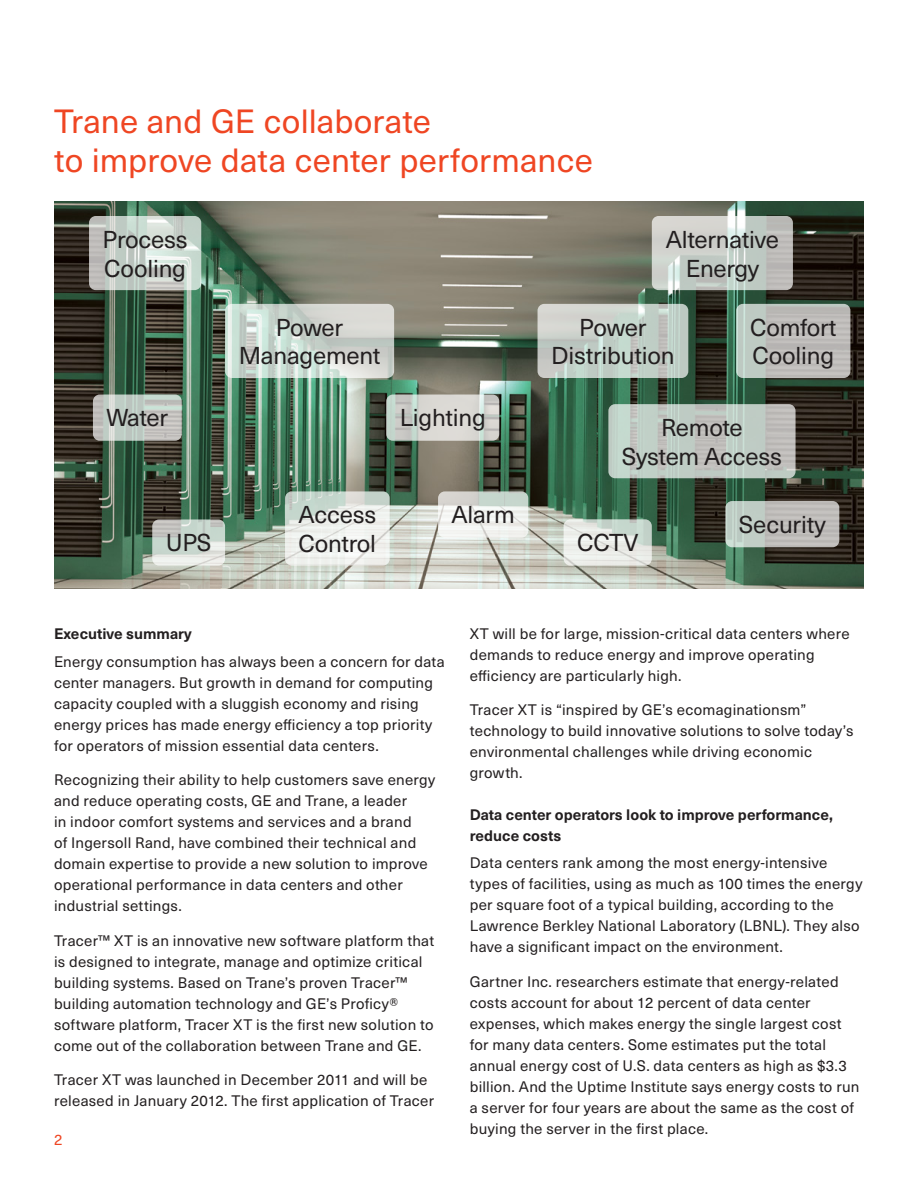
<style>
.page{position:relative;width:918px;height:1188px;background:#fff}
.page>*{position:absolute;margin:0;border:0;box-sizing:border-box;transform-origin:0 0}
.t1{font:33px/39px "Neue Haas Unica W1 G";letter-spacing:.005em;color:#ef4623}
.t2{font:24px/28.8px "Neue Haas Unica W1 G";letter-spacing:-.01em;color:#231f20;text-align:center}
.t3{font:15px/21px "Neue Haas Unica W1 G";letter-spacing:.015em;color:#231f20}
.t4{font:700 15px/21px "Neue Haas Unica W1 G";color:#231f20}
.t5{font:15px "Neue Haas Unica W1 G";color:#ef4623}
</style>
<div class="page">
<img style="left:54px;top:201px;width:810px;height:388px">
<svg style="left:89px;top:216px;width:112px;height:74px;background:#c8d1cb"></svg>
<svg style="left:93px;top:395px;width:89px;height:46px;background:#c1c8c2"></svg>
<svg style="left:152px;top:519px;width:73px;height:47px;background:#ced6cf"></svg>
<svg style="left:285px;top:491px;width:105px;height:75px;fill:#edeeeb"></svg>
<svg style="left:225px;top:304px;width:169px;height:74px;background:#cfd9d2"></svg>
<svg style="left:386px;top:395px;width:113px;height:46px;background:#d1d3ce"></svg>
<svg style="left:438px;top:491px;width:90px;height:47px"></svg>
<svg style="left:564px;top:519px;width:88px;height:47px;background:#dfe4df"></svg>
<svg style="left:652px;top:216px;width:141px;height:74px;background:#c8ccc8"></svg>
<svg style="left:538px;top:304px;width:150px;height:74px;background:#c5cfc8"></svg>
<div style="left:736px;top:304px;width:114px;height:74px;background:linear-gradient(to bottom,#bdbfbb,#bfc0bd);border-radius:7px"></div>
<svg style="left:608px;top:404px;width:188px;height:74px;background:#bec7c1"></svg>
<svg style="left:725px;top:501px;width:114px;height:46px;background:#bec1bd"></svg>
<h1 class="t1" style="left:54px;top:100px;width:540px">Trane and GE collaborate<br>to improve data center performance</h1>
<h2 class="t2" style="left:103px;top:224px;width:87px;text-align:left">Process<br>Cooling</h2>
<h2 class="t2" style="left:239px;top:311px;width:143px">Power<br>Management</h2>
<h2 class="t2" style="left:666px;top:224px;width:115px">Alternative<br>Energy</h2>
<h2 class="t2" style="left:551px;top:311px;width:125px">Power<br>Distribution</h2>
<h2 class="t2" style="left:750px;top:311px;width:88px;text-align:left">Comfort<br>Cooling</h2>
<h2 class="t2" style="left:106px;top:402px;width:63px">Water</h2>
<h2 class="t2" style="left:400px;top:402px;width:88px">Lighting</h2>
<h2 class="t2" style="left:622px;top:412px;width:162px">Remote<br>System Access</h2>
<h2 class="t2" style="left:166px;top:527px;width:47px">UPS</h2>
<h2 class="t2" style="left:299px;top:499px;width:79px;text-align:left">Access<br>Control</h2>
<h2 class="t2" style="left:452px;top:499px;width:65px">Alarm</h2>
<h2 class="t2" style="left:577px;top:527px;width:63px">CCTV</h2>
<h2 class="t2" style="left:739px;top:509px;width:88px">Security</h2>
<p class="t4" style="left:54px;top:622px;width:139px">Executive summary</p>
<p class="t3" style="left:54px;top:650px;width:392px">Energy consumption has always been a concern for data center managers. But growth in demand for computing capacity coupled with a sluggish economy and rising energy prices has made energy efficiency a top priority for operators of mission essential data centers.</p>
<p class="t3" style="left:54px;top:769px;width:383px">Recognizing their ability to help customers save energy and reduce operating costs, GE and Trane, a leader<br>in indoor comfort systems and services and a brand<br>of Ingersoll Rand, have combined their technical and domain expertise to provide a new solution to improve operational performance in data centers and other industrial settings.</p>
<p class="t3" style="left:54px;top:929px;width:382px">Tracer™ XT is an innovative new software platform that is designed to integrate, manage and optimize critical building systems. Based on Trane’s proven Tracer™ building automation technology and GE’s Proficy® software platform, Tracer XT is the first new solution to come out of the collaboration between Trane and GE.</p>
<p class="t3" style="left:54px;top:1069px;width:382px">Tracer XT was launched in December 2011 and will be released in January 2012. The first application of Tracer</p>
<p class="t5" style="left:54px;top:1129px;width:10px">2</p>
<p class="t3" style="left:470px;top:622px;width:381px">XT will be for large, mission-critical data centers where demands to reduce energy and improve operating efficiency are particularly high.</p>
<p class="t3" style="left:470px;top:699px;width:385px">Tracer XT is “inspired by GE’s ecomaginationsm” technology to build innovative solutions to solve today’s environmental challenges while driving economic growth.</p>
<p class="t4" style="left:470px;top:803px;width:365px">Data center operators look to improve performance, reduce costs</p>
<p class="t3" style="left:470px;top:852px;width:394px">Data centers rank among the most energy-intensive types of facilities, using as much as 100 times the energy per square foot of a typical building, according to the Lawrence Berkley National Laboratory (LBNL). They also have a significant impact on the environment.</p>
<p class="t3" style="left:470px;top:970px;width:391px">Gartner Inc. researchers estimate that energy-related costs account for about 12 percent of data center expenses, which makes energy the single largest cost for many data centers. Some estimates put the total annual energy cost of U.S. data centers as high as $3.3 billion. And the Uptime Institute says energy costs to run a server for four years are about the same as the cost of buying the server in the first place.</p>
</div>
